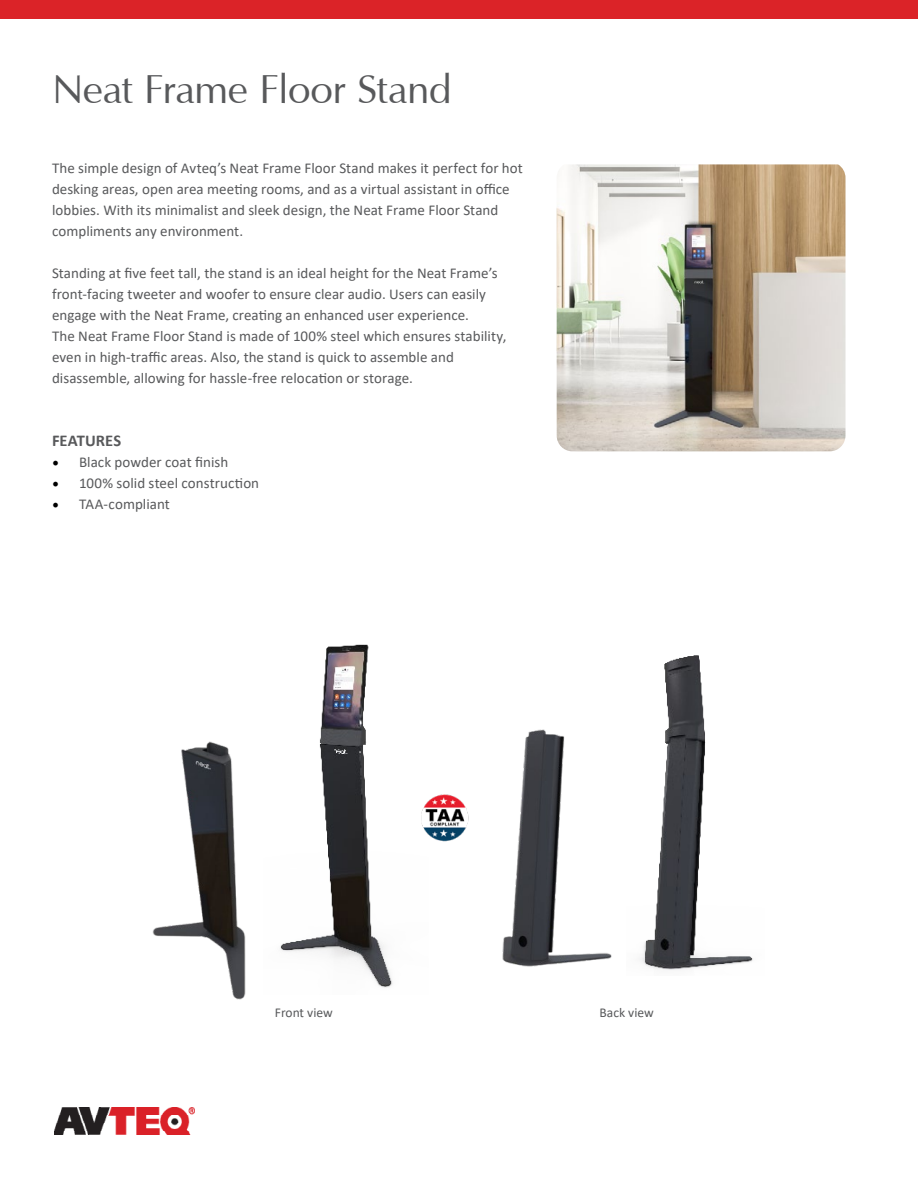
<style>
.page{position:relative;width:918px;height:1188px;background:#fff}
.page>*{position:absolute;margin:0;border:0;box-sizing:border-box;transform-origin:0 0}
.t1{font:40.5px "Optima";letter-spacing:-.02em;color:#58595b}
.t2{font:700 16.5px "Calibri";color:#58595b}
.t3{font:15px/21px "Calibri";letter-spacing:.005em;color:#58595b}
.t4{font:13.5px "Calibri";color:#58595b}
.s1{font-family:"Minion Pro";font-size:18px;color:#000}
</style>
<div class="page">
<div style="left:0;top:0;width:918px;height:19px;background:#db2328"></div>
<img style="left:54px;top:1108px;width:140px;height:26px">
<img style="left:429px;top:794px;width:38px;height:48px">
<img style="left:152px;top:741px;width:94px;height:259px">
<img style="left:467px;top:729px;width:144px;height:238px">
<img style="left:280px;top:644px;width:149px;height:344px">
<img style="left:640px;top:655px;width:113px;height:315px">
<img style="left:557px;top:164px;width:289px;height:287px">
<h1 class="t1" style="left:52px;top:69px;width:401px">Neat Frame Floor Stand</h1>
<p class="t3" style="left:52px;top:157px;width:472px">The simple design of Avteq’s Neat Frame Floor Stand makes it perfect for hot desking areas, open area meeting rooms, and as a virtual assistant in office lobbies. With its minimalist and sleek design, the Neat Frame Floor Stand compliments any environment.</p>
<p class="t3" style="left:52px;top:262px;width:456px">Standing at five feet tall, the stand is an ideal height for the Neat Frame’s front-facing tweeter and woofer to ensure clear audio. Users can easily engage with the Neat Frame, creating an enhanced user experience.<br>The Neat Frame Floor Stand is made of 100% steel which ensures stability, even in high-traffic areas. Also, the stand is quick to assemble and disassemble, allowing for hassle-free relocation or storage.</p>
<p class="t2" style="left:52px;top:429px;width:71px">FEATURES</p>
<p class="t3" style="left:52px;top:451px;width:178px"><span class="s1">•</span> Black powder coat finish</p>
<p class="t3" style="left:52px;top:472px;width:209px"><span class="s1">•</span> 100% solid steel construction</p>
<p class="t3" style="left:52px;top:493px;width:119px"><span class="s1">•</span> TAA-compliant</p>
<p class="t4" style="left:275px;top:1003px;width:59px">Front view</p>
<p class="t4" style="left:600px;top:1003px;width:56px">Back view</p>
</div>
